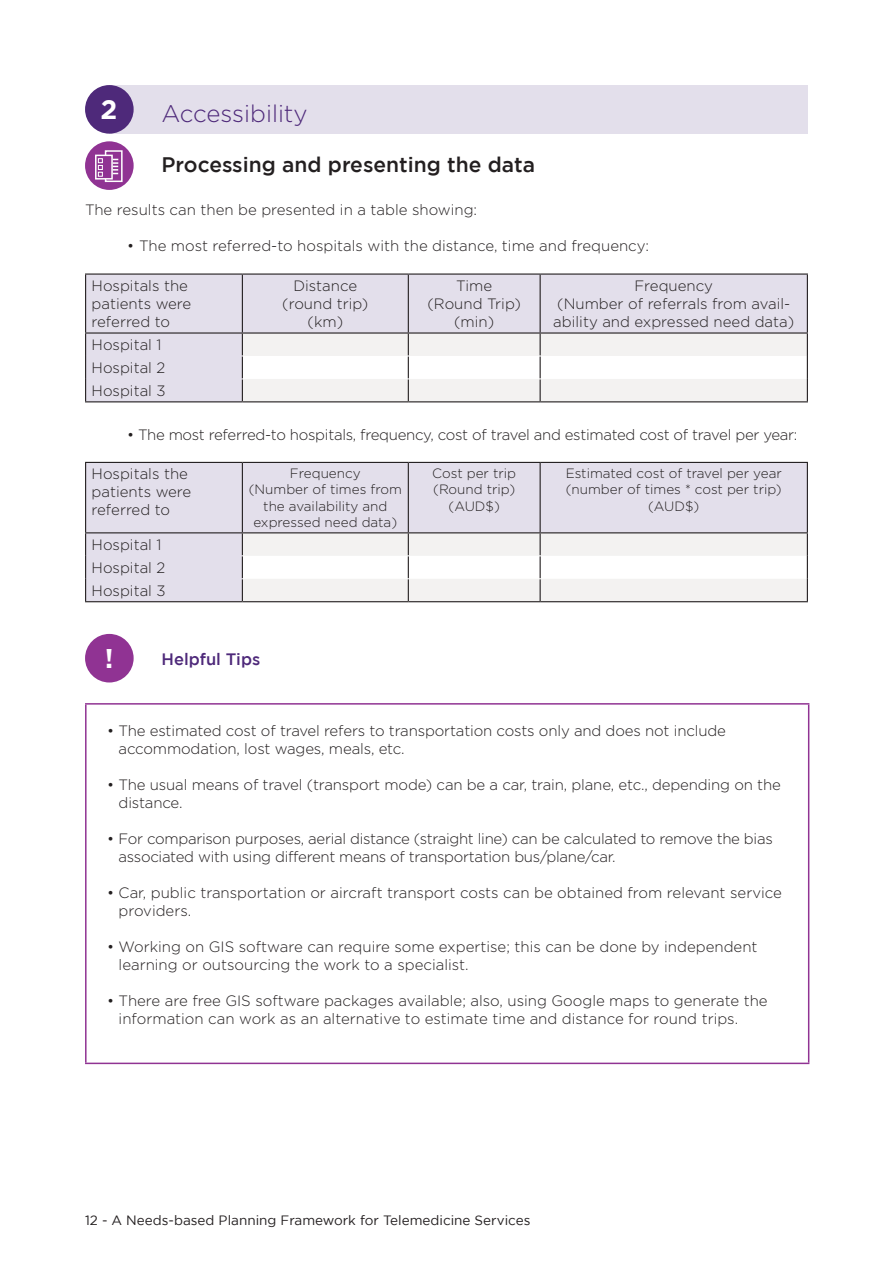
<style>
.page{position:relative;width:893px;height:1263px;background:#fff}
.page>*{position:absolute;margin:0;border:0;box-sizing:border-box;transform-origin:0 0}
.t1{font:700 27px "Gotham";color:#fff}
.t2{font:300 24px "Gotham";color:#4e297a}
.t3{font:500 21px "Gotham";color:#231f20}
.t4{font:500 16.5px "Gotham";color:#4e297a}
.t5{font:300 15px/18px "Gotham";color:#231f20}
.t6{font:300 15px/18px "Gotham";letter-spacing:-.02em;color:#231f20}
.t7{font:300 13.5px/16.2px "Gotham";color:#231f20;text-align:center}
.t8{font:13.5px "Gotham";color:#231f20}
</style>
<div class="page">
<div style="left:109px;top:85px;width:699px;height:49px;background:#e3dfeb"></div>
<div style="left:85px;top:141px;width:49px;height:49px;background:#903393;border-radius:50%"></div>
<div style="left:105px;top:150px;width:18px;height:32px;border:2px solid #fff"></div>
<div style="left:95px;top:155px;width:18px;height:25px;background:#903393;border:2px solid #fff"></div>
<svg style="left:98px;top:158px;width:5px;height:19px"></svg>
<svg style="left:113px;top:159px;width:5px;height:15px"></svg>
<div style="left:86px;top:275px;width:721px;height:126px;background:#e3dfeb"></div>
<hr style="left:85px;top:273px;width:157px;height:2px;background:#231f20">
<hr style="left:85px;top:275px;width:1px;height:57px;background:#231f20">
<hr style="left:242px;top:273px;width:166px;height:2px;background:#231f20">
<hr style="left:242px;top:275px;width:1px;height:57px;background:#231f20">
<hr style="left:408px;top:273px;width:132px;height:2px;background:#231f20">
<hr style="left:408px;top:275px;width:1px;height:57px;background:#231f20">
<hr style="left:540px;top:273px;width:268px;height:2px;background:#231f20">
<hr style="left:540px;top:275px;width:1px;height:57px;background:#231f20">
<hr style="left:807px;top:275px;width:1px;height:57px;background:#231f20">
<hr style="left:85px;top:332px;width:157px;height:2px;background:#231f20">
<hr style="left:242px;top:332px;width:166px;height:2px;background:#231f20">
<hr style="left:408px;top:332px;width:132px;height:2px;background:#231f20">
<hr style="left:540px;top:332px;width:268px;height:2px;background:#231f20">
<svg style="left:85px;top:334px;width:1px;height:67px"></svg>
<svg style="left:242px;top:333px;width:566px;height:68px"></svg>
<hr style="left:85px;top:401px;width:157px;height:1px;background:#231f20">
<hr style="left:242px;top:401px;width:166px;height:1px;background:#231f20">
<hr style="left:408px;top:401px;width:132px;height:1px;background:#231f20">
<hr style="left:540px;top:401px;width:268px;height:1px;background:#231f20">
<div style="left:86px;top:463px;width:721px;height:138px;background:#e3dfeb"></div>
<hr style="left:85px;top:462px;width:157px;height:1px;background:#231f20">
<hr style="left:85px;top:463px;width:1px;height:69px;background:#231f20">
<hr style="left:242px;top:462px;width:166px;height:1px;background:#231f20">
<hr style="left:242px;top:463px;width:1px;height:69px;background:#231f20">
<hr style="left:408px;top:462px;width:132px;height:1px;background:#231f20">
<hr style="left:408px;top:463px;width:1px;height:69px;background:#231f20">
<hr style="left:540px;top:462px;width:268px;height:1px;background:#231f20">
<hr style="left:540px;top:463px;width:1px;height:69px;background:#231f20">
<hr style="left:807px;top:463px;width:1px;height:69px;background:#231f20">
<hr style="left:85px;top:532px;width:157px;height:1px;background:#231f20">
<hr style="left:242px;top:532px;width:166px;height:1px;background:#231f20">
<hr style="left:408px;top:532px;width:132px;height:1px;background:#231f20">
<hr style="left:540px;top:532px;width:268px;height:1px;background:#231f20">
<svg style="left:85px;top:533px;width:1px;height:68px"></svg>
<svg style="left:242px;top:533px;width:566px;height:68px"></svg>
<hr style="left:85px;top:601px;width:157px;height:1px;background:#231f20">
<hr style="left:242px;top:601px;width:166px;height:1px;background:#231f20">
<hr style="left:408px;top:601px;width:132px;height:1px;background:#231f20">
<hr style="left:540px;top:601px;width:268px;height:1px;background:#231f20">
<hr style="left:85px;top:703px;width:724px;height:2px;background:#903393">
<hr style="left:85px;top:705px;width:2px;height:357px;background:#903393">
<hr style="left:808px;top:705px;width:1px;height:357px;background:#903393">
<hr style="left:85px;top:1062px;width:724px;height:2px;background:#903393">
<div style="left:85px;top:85px;width:49px;height:49px;background:#4e297a;border-radius:50%"></div>
<div style="left:85px;top:634px;width:49px;height:48px;background:#903393;border-radius:50%"></div>
<p class="t1" style="left:101px;top:94px;width:18px">2</p>
<p class="t2" style="left:162px;top:100px;width:148px">Accessibility</p>
<p class="t3" style="left:162px;top:153px;width:375px">Processing and presenting the data</p>
<p class="t5" style="left:85px;top:201px;width:394px">The results can then be presented in a table showing:</p>
<p class="t5" style="left:127px;top:237px;width:524px">• The most referred-to hospitals with the distance, time and frequency:</p>
<p class="t5" style="left:92px;top:276px;width:101px">Hospitals the patients were referred to</p>
<p class="t5" style="left:282px;top:276px;width:88px;text-align:center">Distance (round trip)</p>
<p class="t5" style="left:456px;top:276px;width:37px">Time</p>
<p class="t5" style="left:428px;top:294px;width:95px">(Round Trip)</p>
<p class="t5" style="left:454px;top:312px;width:42px">(min)</p>
<p class="t5" style="left:634px;top:276px;width:80px">Frequency</p>
<p class="t5" style="left:553px;top:294px;width:242px">(Number of referrals from avail&shy;ability and expressed need data)</p>
<p class="t5" style="left:308px;top:312px;width:37px">(km)</p>
<p class="t5" style="left:92px;top:335px;width:71px">Hospital 1</p>
<p class="t5" style="left:92px;top:358px;width:75px">Hospital 2</p>
<p class="t5" style="left:92px;top:381px;width:76px">Hospital 3</p>
<p class="t6" style="left:127px;top:425px;width:672px">• The most referred-to hospitals, frequency, cost of travel and estimated cost of travel per year:</p>
<p class="t5" style="left:92px;top:465px;width:101px">Hospitals the patients were referred to</p>
<p class="t7" style="left:290px;top:465px;width:72px">Frequency</p>
<p class="t7" style="left:566px;top:465px;width:218px">Estimated cost of travel per year</p>
<p class="t7" style="left:566px;top:481px;width:217px">(number of times * cost per trip) (AUD$)</p>
<p class="t7" style="left:432px;top:465px;width:85px">Cost per trip</p>
<p class="t7" style="left:433px;top:481px;width:84px">(Round trip)</p>
<p class="t7" style="left:449px;top:498px;width:53px">(AUD$)</p>
<p class="t7" style="left:249px;top:481px;width:155px">(Number of times from the availability and expressed need data)</p>
<p class="t5" style="left:92px;top:535px;width:71px">Hospital 1</p>
<p class="t5" style="left:92px;top:558px;width:75px">Hospital 2</p>
<p class="t5" style="left:92px;top:581px;width:76px">Hospital 3</p>
<p class="t1" style="left:105px;top:643px;width:10px">!</p>
<p class="t4" style="left:162px;top:649px;width:100px">Helpful Tips</p>
<p class="t5" style="left:119px;top:721px;width:609px;text-indent:-12px">• The estimated cost of travel refers to transportation costs only and does not include accommodation, lost wages, meals, etc.</p>
<p class="t5" style="left:119px;top:775px;width:664px;text-indent:-12px">• The usual means of travel (transport mode) can be a car, train, plane, etc., depending on the distance.</p>
<p class="t6" style="left:119px;top:829px;width:656px;text-indent:-12px">• For comparison purposes, aerial distance (straight line) can be calculated to remove the bias associated with using different means of transportation bus/plane/car.</p>
<p class="t5" style="left:119px;top:883px;width:665px;text-indent:-12px">• Car, public transportation or aircraft transport costs can be obtained from relevant service providers.</p>
<p class="t5" style="left:119px;top:937px;width:640px;text-indent:-12px">• Working on GIS software can require some expertise; this can be done by independent learning or outsourcing the work to a specialist.</p>
<p class="t5" style="left:119px;top:991px;width:651px;text-indent:-12px">• There are free GIS software packages available; also, using Google maps to generate the information can work as an alternative to estimate time and distance for round trips.</p>
<p class="t8" style="left:85px;top:1213px;width:447px">12 - A Needs-based Planning Framework for Telemedicine Services</p>
</div>
